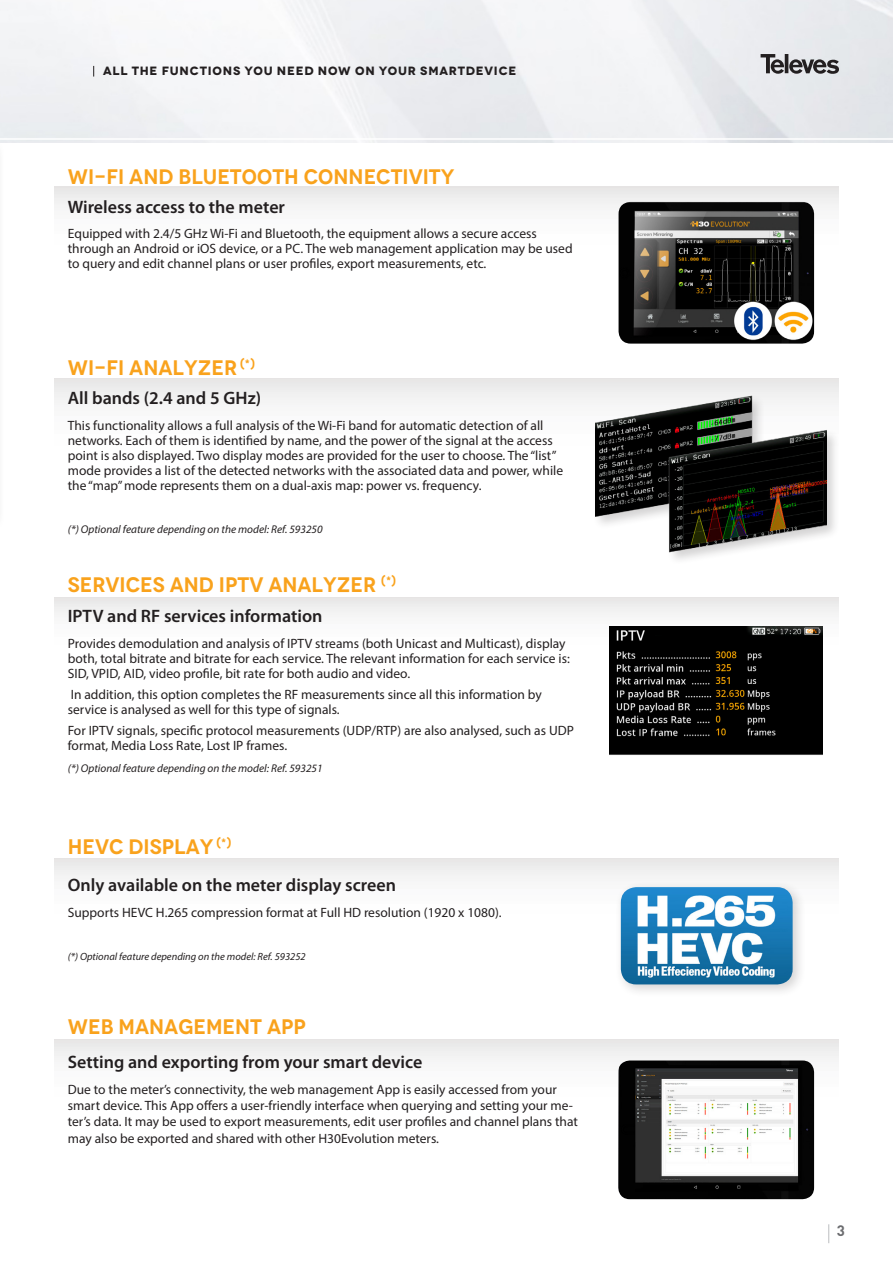
<style>
.page{position:relative;width:893px;height:1263px;background:#fff}
.page>*{position:absolute;margin:0;border:0;box-sizing:border-box;transform-origin:0 0}
.t1{font:600 21px "Novecento";color:#f9a21c}
.t2{font:600 18px "Myriad Pro";color:#231f20}
.t3{font:700 15px "DIN Pro";color:#6c6d70}
.t4{font:13.5px/15px "Myriad Pro";color:#231f20}
.t5{font:700 expanded 12px "Novecento";letter-spacing:.065em;color:#231f20}
.t6{font:italic 11.25px "Myriad Pro";color:#231f20}
.t7{font:italic 10.5px "Myriad Pro";color:#231f20}
</style>
<div class="page">
<svg style="left:761px;top:54px;width:78px;height:20px;background:#8c8b8e"></svg>
<svg style="left:828px;top:1224px;width:1px;height:19px"></svg>
<div style="left:54px;top:187px;width:785px;height:172px;background:linear-gradient(to bottom,#f5f5f5,#fff)"></div>
<div style="left:54px;top:1039px;width:785px;height:158px;background:linear-gradient(to bottom,#f4f4f4,#fff)"></div>
<img style="left:619px;top:202px;width:195px;height:142px">
<img style="left:618px;top:1060px;width:196px;height:139px">
<div style="left:54px;top:378px;width:785px;height:198px;background:linear-gradient(to bottom,#f5f5f5,#fff)"></div>
<div style="left:593px;top:394px;width:247px;height:172px;background:#231f20;opacity:.2"></div>
<img style="left:595px;top:396px;width:231px;height:180px">
<div style="left:54px;top:597px;width:785px;height:130px;background:linear-gradient(to bottom,#f4f4f4,#fff)"></div>
<div style="left:54px;top:858px;width:785px;height:145px;background:linear-gradient(to bottom,#f4f4f4,#fff)"></div>
<div style="left:614px;top:881px;width:192px;height:117px;background:#231f20;opacity:.2"></div>
<img style="left:621px;top:887px;width:172px;height:97px">
<img style="left:610px;top:626px;width:212px;height:129px">
<p class="t5" style="left:103px;top:63px;width:415px">ALL THE FUNCTIONS YOU NEED NOW ON YOUR SMARTDEVICE</p>
<h1 class="t1" style="left:68px;top:163px;width:388px">WI-FI AND BLUETOOTH CONNECTIVITY</h1>
<h2 class="t2" style="left:68px;top:196px;width:219px">Wireless access to the meter</h2>
<p class="t4" style="left:68px;top:226px;width:506px">Equipped with 2.4/5 GHz Wi-Fi and Bluetooth, the equipment allows a secure access through an Android or iOS device, or a PC. The web management application may be used to query and edit channel plans or user profiles, export measurements, etc.</p>
<h1 class="t1" style="left:68px;top:354px;width:189px">WI-FI ANALYZER <sup>(*)</sup></h1>
<h2 class="t2" style="left:68px;top:387px;width:195px">All bands (2.4 and 5 GHz)</h2>
<p class="t4" style="left:68px;top:418px;width:497px">This functionality allows a full analysis of the Wi-Fi band for automatic detection of all networks. Each of them is identified by name, and the power of the signal at the access point is also displayed. Two display modes are provided for the user to choose. The “list” mode provides a list of the detected networks with the associated data and power, while the “map” mode represents them on a dual-axis map: power vs. frequency.</p>
<p class="t6" style="left:68px;top:522px;width:256px">(*) Optional feature depending on the model: Ref. 593250</p>
<h1 class="t1" style="left:68px;top:572px;width:330px">SERVICES AND IPTV ANALYZER <sup>(*)</sup></h1>
<h2 class="t2" style="left:68px;top:604px;width:256px">IPTV and RF services information</h2>
<p class="t4" style="left:68px;top:635px;width:503px">Provides demodulation and analysis of IPTV streams (both Unicast and Multicast), display both, total bitrate and bitrate for each service. The relevant information for each service is:<br>SID, VPID, AID, video profile, bit rate for both audio and video.</p>
<p class="t4" style="left:68px;top:687px;width:475px">In addition, this option completes the RF measurements since all this information by service is analysed as well for this type of signals.</p>
<p class="t4" style="left:68px;top:723px;width:508px">For IPTV signals, specific protocol measurements (UDP/RTP) are also analysed, such as UDP format, Media Loss Rate, Lost IP frames.</p>
<p class="t6" style="left:68px;top:761px;width:256px">(*) Optional feature depending on the model: Ref. 593251</p>
<h1 class="t1" style="left:68px;top:834px;width:165px">HEVC DISPLAY <sup>(*)</sup></h1>
<h2 class="t2" style="left:68px;top:873px;width:330px">Only available on the meter display screen</h2>
<p class="t4" style="left:68px;top:905px;width:435px">Supports HEVC H.265 compression format at Full HD resolution (1920 x 1080).</p>
<p class="t7" style="left:68px;top:950px;width:239px">(*) Optional feature depending on the model: Ref. 593252</p>
<h1 class="t1" style="left:68px;top:1014px;width:240px">WEB MANAGEMENT APP</h1>
<h2 class="t2" style="left:68px;top:1050px;width:356px">Setting and exporting from your smart device</h2>
<p class="t4" style="left:68px;top:1081px;width:512px;line-height:16.2px">Due to the meter’s connectivity, the web management App is easily accessed from your smart device. This App offers a user-friendly interface when querying and setting your me&shy;ter’s data. It may be used to export measurements, edit user profiles and channel plans that may also be exported and shared with other H30Evolution meters.</p>
<p class="t3" style="left:837px;top:1220px;width:10px">3</p>
</div>
